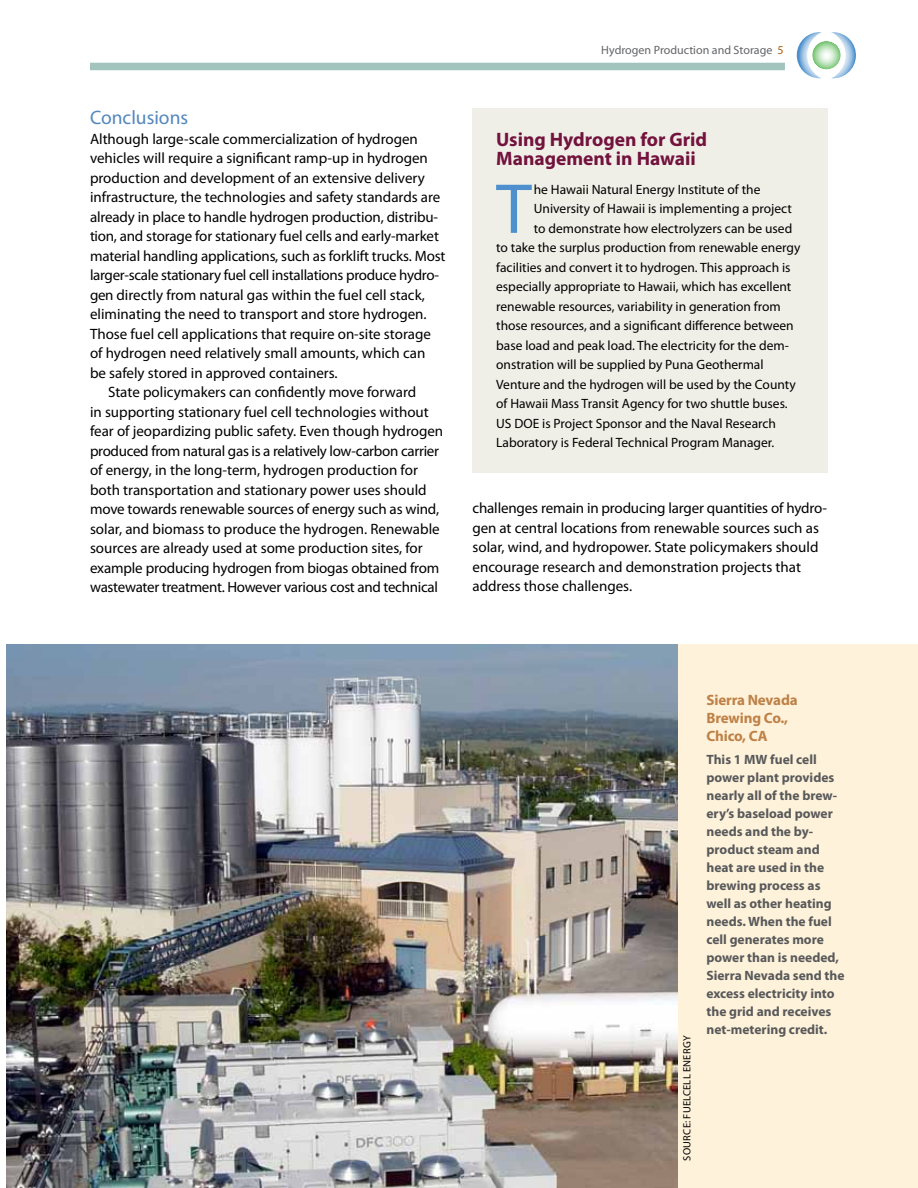
<style>
.page{position:relative;width:918px;height:1188px;background:#fff}
.page>*{position:absolute;margin:0;border:0;box-sizing:border-box;transform-origin:0 0}
.t1{font:71.4px "Myriad Pro";color:#4d90cd}
.t2{font:700 19.5px/19.5px "Myriad Pro";color:#72123d}
.t3{font:19.5px "Myriad Pro";color:#5387bd}
.t4{font:15px/19.5px "Myriad Pro";color:#000}
.t5{font:15px "Myriad Pro";letter-spacing:-.02em;color:#000}
.t6{font:700 15px/18px "Myriad Pro";letter-spacing:-.01em;color:#be8147}
.t7{font:13.5px/19.5px "Myriad Pro";color:#000;text-align:right}
.t8{font:700 13.5px/18px "Myriad Pro";color:#58595b}
.t9{font:12px "Myriad Pro";color:#636466}
.t10{font:10.5px "Myriad Pro";letter-spacing:.02em;color:#000}
.s1{color:#b06010}
</style>
<div class="page">
<div style="left:90px;top:63px;width:695px;height:7px;background:#a1c4bc"></div>
<svg style="left:796px;top:32px;width:60px;height:47px"></svg>
<svg style="left:812px;top:41px;width:28px;height:28px"></svg>
<div style="left:472px;top:108px;width:356px;height:364px;background:#f0efe7"></div>
<div style="left:7px;top:644px;width:911px;height:544px;background:#fff2da"></div>
<img style="left:7px;top:644px;width:670px;height:544px">
<h2 class="t3" style="left:90px;top:106px;width:100px">Conclusions</h2>
<p class="t4" style="left:90px;top:129px;width:329px">Although large-scale commercialization of hydrogen</p>
<p class="t4" style="left:90px;top:148px;width:339px">vehicles will require a significant ramp-up in hydrogen</p>
<p class="t4" style="left:90px;top:168px;width:336px">production and development of an extensive delivery</p>
<p class="t4" style="left:90px;top:187px;width:352px">infrastructure, the technologies and safety standards are</p>
<p class="t4" style="left:90px;top:207px;width:350px">already in place to handle hydrogen production, distribu-</p>
<p class="t4" style="left:90px;top:226px;width:350px">tion, and storage for stationary fuel cells and early-market</p>
<p class="t4" style="left:90px;top:246px;width:357px">material handling applications, such as forklift trucks. Most</p>
<p class="t5" style="left:90px;top:266px;width:351px">larger-scale stationary fuel cell installations produce hydro-</p>
<p class="t4" style="left:90px;top:285px;width:337px">gen directly from natural gas within the fuel cell stack,</p>
<p class="t4" style="left:90px;top:304px;width:338px">eliminating the need to transport and store hydrogen.</p>
<p class="t4" style="left:90px;top:324px;width:342px">Those fuel cell applications that require on-site storage</p>
<p class="t4" style="left:90px;top:343px;width:337px">of hydrogen need relatively small amounts, which can</p>
<p class="t4" style="left:90px;top:363px;width:249px">be safely stored in approved containers.</p>
<p class="t4" style="left:108px;top:382px;width:310px">State policymakers can confidently move forward</p>
<p class="t4" style="left:90px;top:402px;width:340px">in supporting stationary fuel cell technologies without</p>
<p class="t4" style="left:90px;top:421px;width:355px">fear of jeopardizing public safety. Even though hydrogen</p>
<p class="t5" style="left:90px;top:442px;width:351px">produced from natural gas is a relatively low-carbon carrier</p>
<p class="t4" style="left:90px;top:460px;width:329px">of energy, in the long-term, hydrogen production for</p>
<p class="t4" style="left:90px;top:480px;width:338px">both transportation and stationary power uses should</p>
<p class="t4" style="left:90px;top:499px;width:351px">move towards renewable sources of energy such as wind,</p>
<p class="t4" style="left:90px;top:519px;width:351px">solar, and biomass to produce the hydrogen. Renewable</p>
<p class="t4" style="left:90px;top:538px;width:334px">sources are already used at some production sites, for</p>
<p class="t4" style="left:90px;top:558px;width:351px">example producing hydrogen from biogas obtained from</p>
<p class="t5" style="left:90px;top:578px;width:349px">wastewater treatment. However various cost and technical</p>
<p class="t9" style="left:601px;top:42px;width:184px">Hydrogen Production and Storage <span class="s1">5</span></p>
<h2 class="t2" style="left:496px;top:129px;width:213px">Using Hydrogen for Grid<br>Management in Hawaii</h2>
<h1 class="t1" style="left:496px;top:165px;width:37px">T</h1>
<p class="t7" style="left:534px;top:179px;width:228px">he Hawaii Natural Energy I nstitute of the</p>
<p class="t7" style="left:534px;top:199px;width:260px">University of Hawaii is implementing a project</p>
<p class="t7" style="left:534px;top:218px;width:260px">to demonstrate how electrolyzers can be used</p>
<p class="t7" style="left:496px;top:238px;width:306px">to take the surplus production from renewable energy</p>
<p class="t7" style="left:496px;top:257px;width:296px">facilities and convert it to hydrogen. This approach is</p>
<p class="t7" style="left:496px;top:277px;width:297px">especially appropriate to Hawaii, which has excellent</p>
<p class="t7" style="left:496px;top:296px;width:286px">renewable resources, variability in generation from</p>
<p class="t7" style="left:496px;top:316px;width:299px">those resources, and a significant difference between</p>
<p class="t7" style="left:496px;top:335px;width:294px">base load and peak load. The electricity for the dem-</p>
<p class="t7" style="left:496px;top:355px;width:269px">onstration will be supplied by Puna Geothermal</p>
<p class="t7" style="left:496px;top:374px;width:301px">Venture and the hydrogen will be used by the County</p>
<p class="t7" style="left:496px;top:394px;width:293px">of Hawaii Mass Transit Agency for two shuttle buses.</p>
<p class="t7" style="left:496px;top:413px;width:28px">US DOE</p>
<p class="t7" style="left:496px;top:413px;width:281px">is Project Sponsor and the Naval Research<br>Laboratory is Federal Technical Program Manager.</p>
<p class="t4" style="left:472px;top:498px;width:356px">challenges remain in producing larger quantities of hydro&shy;gen at central locations from renewable sources such as solar, wind, and hydropower. State policymakers should encourage research and demonstration projects that address those challenges.</p>
<p class="t10" style="left:680px;top:1161px;width:126px;rotate:-90deg">SOURCE: FuelCell energy</p>
<p class="t6" style="left:706px;top:691px;width:93px">Sierra Nevada<br>Brewing Co.,<br>Chico, CA</p>
<p class="t8" style="left:706px;top:750px;width:140px">This 1 MW fuel cell power plant provides nearly all of the brew&shy;ery’s baseload power needs and the by&shy;product steam and heat are used in the brewing process as well as other heating needs. When the fuel cell generates more power than is needed,<br>Sierra Nevada send the excess electricity into the grid and receives net-metering credit.</p>
</div>
